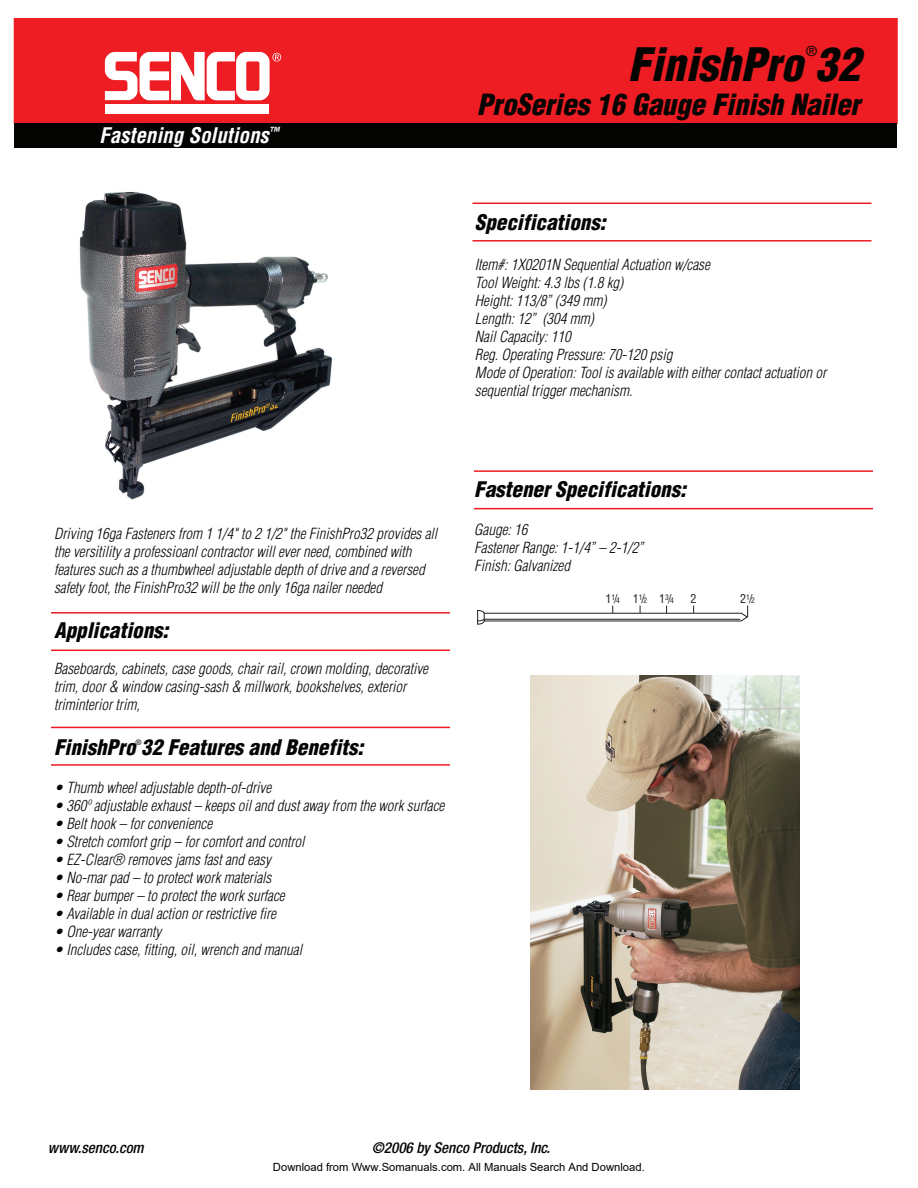
<style>
.page{position:relative;width:918px;height:1188px;background:#fff}
.page>*{position:absolute;margin:0;border:0;box-sizing:border-box;transform-origin:0 0}
.t1{font:italic 900 condensed 45px "Helvetica";color:#040503}
.t2{font:italic 900 condensed 28.5px "Helvetica";color:#040503}
.t3{font:italic 900 condensed 21px "Helvetica";color:#040503}
.t4{font:italic 700 condensed 21px "Helvetica";color:#fff}
.t5{font:italic 300 condensed 15px/18px "Helvetica";color:#040503}
.t6{font:italic 500 condensed 15px "Helvetica Neue";color:#040503}
.t7{font:13.95px "Helvetica";color:#040503}
.t8{font:condensed 12px "Helvetica";color:#231f20}
.t9{font:11.25px "Arial";color:#000}
.t10{font:condensed 7.5px "Helvetica";color:#231f20}
.t11{font:7.5px "Helvetica";color:#040503}
.s1{font-size:7.5px}
.s2{font-size:12px}
</style>
<div class="page">
<div style="left:14px;top:19px;width:883px;height:104px;background:#ee1d23"></div>
<div style="left:14px;top:18px;width:884px;height:106px;border:2px solid #ee1d23"></div>
<div style="left:15px;top:123px;width:882px;height:25px;background:#040503"></div>
<img style="left:79px;top:191px;width:254px;height:309px">
<svg style="left:477px;top:606px;width:272px;height:19px"></svg>
<hr style="left:51px;top:612px;width:399px;height:2px;background:#ee1d23">
<hr style="left:51px;top:650px;width:399px;height:1px;background:#ee1d23">
<hr style="left:51px;top:727px;width:399px;height:1px;background:#ee1d23">
<hr style="left:51px;top:764px;width:399px;height:2px;background:#ee1d23">
<hr style="left:474px;top:470px;width:399px;height:2px;background:#ee1d23">
<hr style="left:474px;top:508px;width:399px;height:1px;background:#ee1d23">
<hr style="left:472px;top:203px;width:399px;height:1px;background:#ee1d23">
<hr style="left:472px;top:240px;width:399px;height:2px;background:#ee1d23">
<div style="left:105px;top:104px;width:164px;height:9px;background:#fff"></div>
<svg style="left:105px;top:52px;width:176px;height:48px"></svg>
<img style="left:530px;top:676px;width:270px;height:413px">
<h3 class="t4" style="left:99px;top:122px;width:182px">Fastening Solutions<sup>™</sup></h3>
<p class="t7" style="left:807px;top:43px;width:12px">®</p>
<h2 class="t2" style="left:477px;top:86px;width:385px">ProSeries 16 Gauge Finish Nailer</h2>
<h1 class="t1" style="left:628px;top:36px;width:233px">FinishPro 32</h1>
<h3 class="t3" style="left:475px;top:209px;width:132px">Specifications:</h3>
<p class="t5" style="left:475px;top:255px;width:353px">Item#: 1X0201N Sequential Actuation w/case<br>Tool Weight: 4.3 lbs (1.8 kg)<br>Height: 113/8” (349 mm)<br>Length: 12” (304 mm)<br>Nail Capacity: 110<br>Reg. Operating Pressure: 70-120 psig<br>Mode of Operation: Tool is available with either contact actuation or sequential trigger mechanism.</p>
<p class="t5" style="left:54px;top:525px;width:385px">Driving 16ga Fasteners from 1 1/4" to 2 1/2" the FinishPro32 provides all the versitility a professioanl contractor will ever need, combined with features such as a thumbwheel adjustable depth of drive and a reversed safety foot, the FinishPro32 will be the only 16ga nailer needed</p>
<h3 class="t3" style="left:54px;top:617px;width:116px">Applications:</h3>
<p class="t5" style="left:54px;top:660px;width:376px">Baseboards, cabinets, case goods, chair rail, crown molding, decorative trim, door &amp; window casing-sash &amp; millwork, bookshelves, exterior triminterior trim,</p>
<h3 class="t3" style="left:54px;top:734px;width:311px">FinishPro 32 Features and Benefits:</h3>
<p class="t11" style="left:136px;top:738px;width:7px">®</p>
<p class="t5" style="left:54px;top:779px;width:219px">• Thumb wheel adjustable depth-of-drive</p>
<p class="t5" style="left:54px;top:797px;width:392px">• 360º adjustable exhaust – keeps oil and dust away from the work surface</p>
<p class="t5" style="left:54px;top:815px;width:160px">• Belt hook – for convenience</p>
<p class="t5" style="left:54px;top:833px;width:252px">• Stretch comfort grip – for comfort and control</p>
<p class="t5" style="left:54px;top:851px;width:218px">• EZ-Clear® removes jams fast and easy</p>
<p class="t5" style="left:54px;top:869px;width:219px">• No-mar pad – to protect work materials</p>
<p class="t5" style="left:54px;top:887px;width:232px">• Rear bumper – to protect the work surface</p>
<p class="t5" style="left:54px;top:905px;width:224px">• Available in dual action or restrictive fire</p>
<p class="t5" style="left:54px;top:923px;width:109px">• One-year warranty</p>
<p class="t5" style="left:54px;top:941px;width:250px">• Includes case, fitting, oil, wrench and manual</p>
<h3 class="t3" style="left:474px;top:476px;width:213px">Fastener Specifications:</h3>
<p class="t5" style="left:474px;top:521px;width:171px">Gauge: 16<br>Fastener Range: 1-1/4” – 2-1/2”<br>Finish: Galvanized</p>
<p class="t8" style="left:606px;top:591px;width:16px">1<sup>1</sup>/<span class="s1">4</span></p>
<p class="t8" style="left:659px;top:591px;width:16px">1<sup>3</sup>/<span class="s1">4</span></p>
<p class="t8" style="left:633px;top:591px;width:7px">1</p>
<p class="t10" style="left:639px;top:594px;width:10px">1<span class="s2">/</span>2</p>
<p class="t8" style="left:691px;top:591px;width:7px">2</p>
<p class="t8" style="left:740px;top:591px;width:16px">2<sup>1</sup>/<span class="s1">2</span></p>
<p class="t6" style="left:48px;top:1139px;width:97px">www.senco.com</p>
<p class="t6" style="left:372px;top:1139px;width:180px">©2006 by Senco Products, Inc.</p>
<p class="t9" style="left:273px;top:1160px;width:373px">Download from Www.Somanuals.com. All Manuals Search And Download.</p>
</div>
